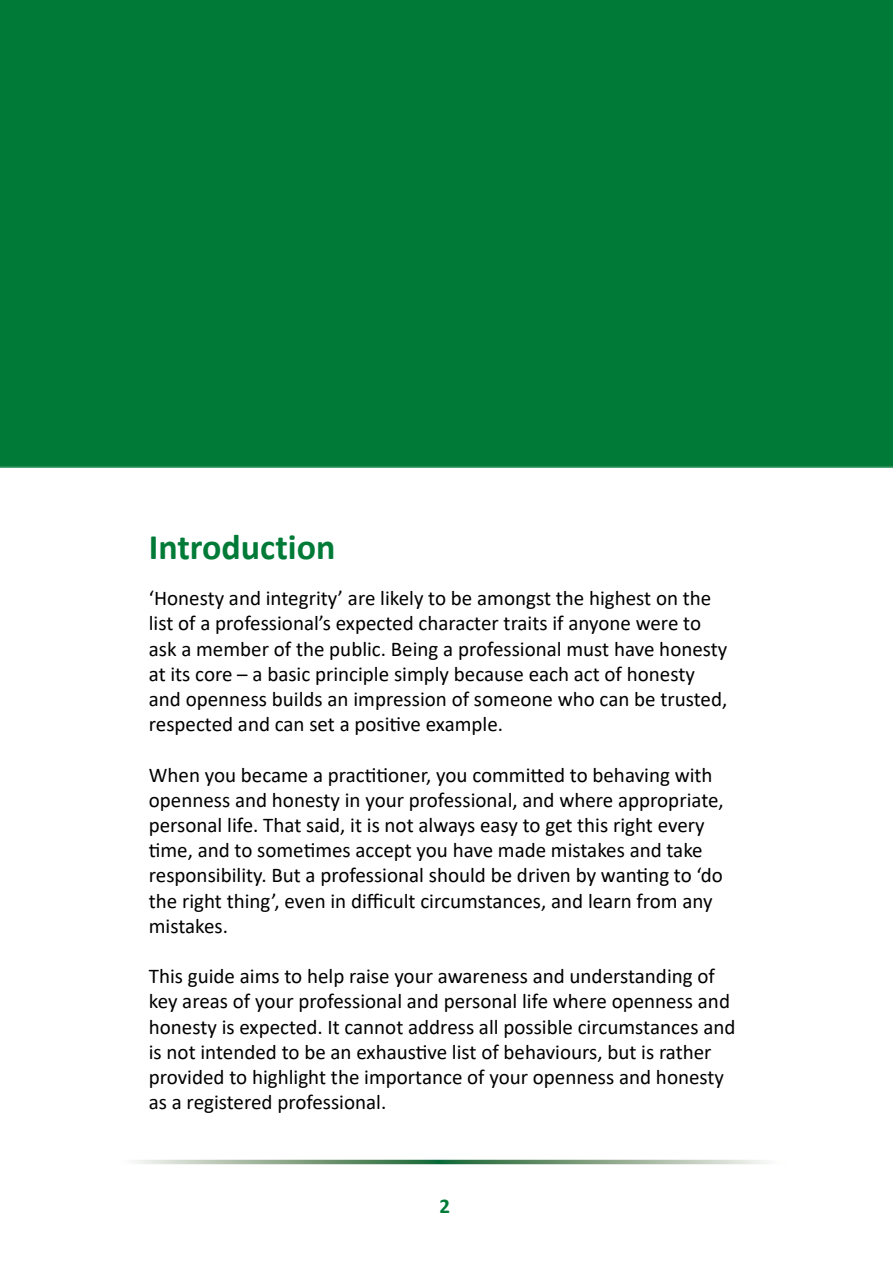
<style>
.page{position:relative;width:893px;height:1263px;background:#fff}
.page>*{position:absolute;margin:0;border:0;box-sizing:border-box;transform-origin:0 0}
.t1{font:700 36px "Calibri";color:#007a37}
.t2{font:21px/25.2px "Calibri";color:#000}
.t3{font:700 21px "Calibri";color:#007a37}
</style>
<div class="page">
<svg style="left:135px;top:1160px;width:631px;height:4px;background:#87a88b"></svg>
<div style="left:0;top:0;width:893px;height:468px;background:#007a37"></div>
<p class="t1" style="left:149px;top:521px;width:188px">Introduction</p>
<p class="t2" style="left:149px;top:585px;width:580px">‘Honesty and integrity’ are likely to be amongst the highest on the list of a professional’s expected character traits if anyone were to ask a member of the public. Being a professional must have honesty at its core – a basic principle simply because each act of honesty and openness builds an impression of someone who can be trusted, respected and can set a positive example.</p>
<p class="t2" style="left:149px;top:761px;width:576px">When you became a practitioner, you committed to behaving with openness and honesty in your professional, and where appropriate, personal life. That said, it is not always easy to get this right every time, and to sometimes accept you have made mistakes and take responsibility. But a professional should be driven by wanting to ‘do the right thing’, even in difficult circumstances, and learn from any mistakes.</p>
<p class="t2" style="left:149px;top:963px;width:588px">This guide aims to help raise your awareness and understanding of key areas of your professional and personal life where openness and honesty is expected. It cannot address all possible circumstances and is not intended to be an exhaustive list of behaviours, but is rather provided to highlight the importance of your openness and honesty as a registered professional.</p>
<p class="t3" style="left:439px;top:1191px;width:12px">2</p>
</div>
